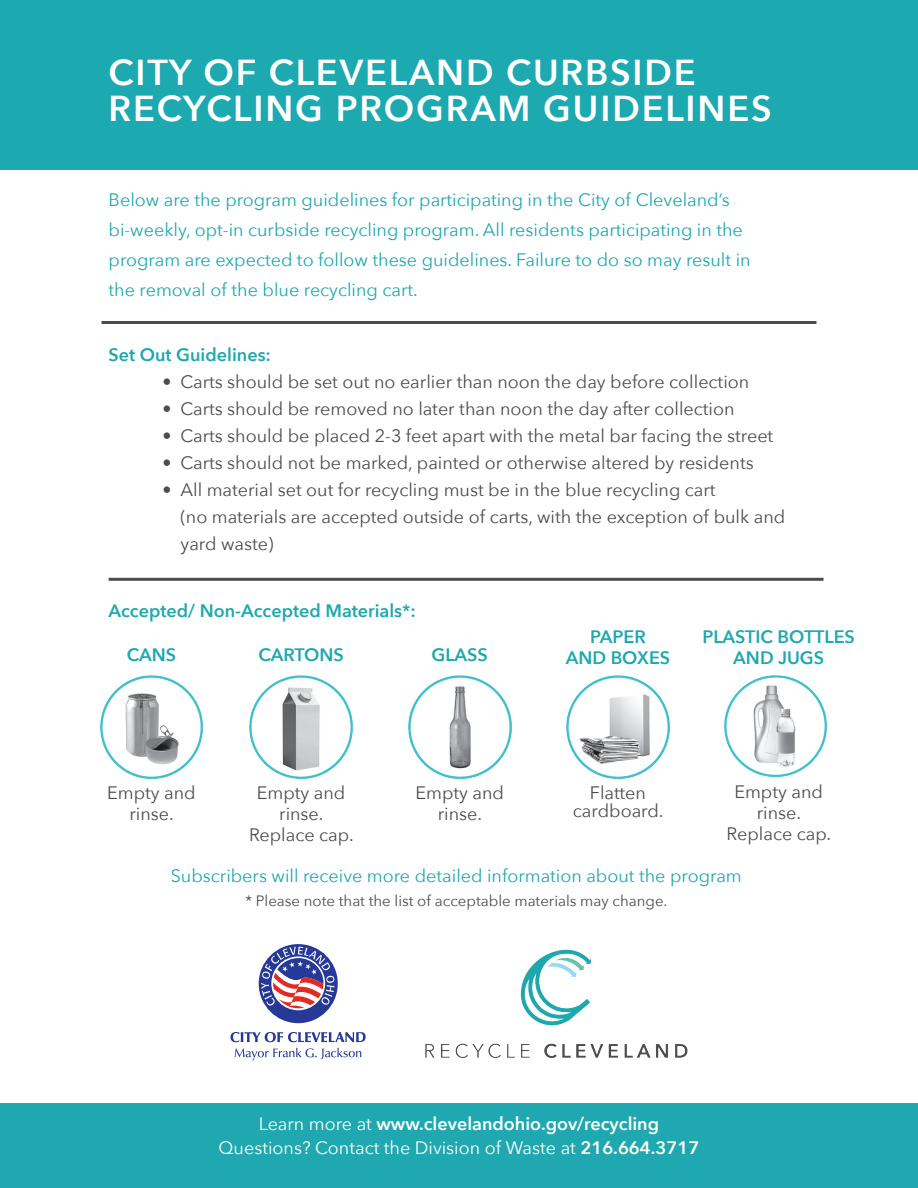
<style>
.page{position:relative;width:918px;height:1188px;background:#fff}
.page>*{position:absolute;margin:0;border:0;box-sizing:border-box;transform-origin:0 0}
.t1{font:600 36px/36px "Avenir Next";letter-spacing:.05em;color:#fff}
.t2{font:18px/21px "Avenir Next";color:#4c4c4c;text-align:center}
.t3{font:18px/30px "Avenir Next";color:#1fa8af}
.t4{font:600 18px/21px "Avenir Next";color:#1fa8af;text-align:center}
.t5{font:18px/24px "Avenir Next";color:#fff;text-align:center}
.t6{font:15px "Avenir Next";color:#4c4c4c}
.s1{font-weight:600}
</style>
<div class="page">
<div style="left:0;top:1103px;width:918px;height:85px;background:#1fa8af"></div>
<div style="left:0;top:0;width:918px;height:169px;background:#1ca9af"></div>
<hr style="left:102px;top:321px;width:714px;height:3px;background:#4c4c4c">
<hr style="left:109px;top:578px;width:715px;height:3px;background:#4c4c4c">
<img style="left:100px;top:675px;width:103px;height:104px">
<img style="left:249px;top:675px;width:104px;height:104px">
<img style="left:408px;top:675px;width:104px;height:104px">
<img style="left:566px;top:675px;width:104px;height:104px">
<img style="left:724px;top:675px;width:103px;height:103px">
<div style="left:259px;top:944px;width:79px;height:79px;background:#263996;border-radius:50%"></div>
<svg style="left:230px;top:1032px;width:136px;height:10px"></svg>
<svg style="left:235px;top:1048px;width:126px;height:13px"></svg>
<svg style="left:261px;top:947px;width:74px;height:61px"></svg>
<img style="left:425px;top:949px;width:263px;height:108px">
<h1 class="t1" style="left:109px;top:53px;width:665px">CITY OF CLEVELAND CURBSIDE<br>RECYCLING PROGRAM GUIDELINES</h1>
<p class="t3" style="left:109px;top:184px;width:644px">Below are the program guidelines for participating in the City of Cleveland’s bi-weekly, opt-in curbside recycling program. All residents participating in the program are expected to follow these guidelines. Failure to do so may result in the removal of the blue recycling cart.</p>
<p class="t4" style="left:109px;top:344px;width:164px">Set Out Guidelines:</p>
<p class="t2" style="left:163px;top:370px;width:588px">• Carts should be set out no earlier than noon the day before collection</p>
<p class="t2" style="left:163px;top:397px;width:573px">• Carts should be removed no later than noon the day after collection</p>
<p class="t2" style="left:163px;top:424px;width:612px">• Carts should be placed 2-3 feet apart with the metal bar facing the street</p>
<p class="t2" style="left:163px;top:451px;width:593px">• Carts should not be marked, painted or otherwise altered by residents</p>
<p class="t2" style="left:181px;top:475px;width:606px;line-height:27px;text-align:left;text-indent:-18px">• All material set out for recycling must be in the blue recycling cart<br>(no materials are accepted outside of carts, with the exception of bulk and yard waste)</p>
<p class="t4" style="left:108px;top:600px;width:309px">Accepted/ Non-Accepted Materials*:</p>
<p class="t4" style="left:127px;top:644px;width:51px">CANS</p>
<p class="t4" style="left:258px;top:644px;width:87px">CARTONS</p>
<p class="t4" style="left:431px;top:644px;width:58px">GLASS</p>
<p class="t4" style="left:566px;top:625px;width:106px">PAPER<br>AND BOXES</p>
<p class="t4" style="left:702px;top:625px;width:154px">PLASTIC BOTTLES<br>AND JUGS</p>
<p class="t2" style="left:107px;top:781px;width:90px">Empty and rinse.</p>
<p class="t2" style="left:249px;top:781px;width:106px">Empty and rinse.<br>Replace cap.</p>
<p class="t2" style="left:415px;top:781px;width:90px">Empty and rinse.</p>
<p class="t2" style="left:573px;top:783px;width:92px;line-height:18px">Flatten cardboard.</p>
<p class="t2" style="left:727px;top:781px;width:106px">Empty and rinse.<br>Replace cap.</p>
<p class="t3" style="left:171px;top:860px;width:573px">Subscribers will receive more detailed information about the program</p>
<p class="t6" style="left:246px;top:888px;width:424px">* Please note that the list of acceptable materials may change.</p>
<p class="t5" style="left:218px;top:1111px;width:483px">Learn more at <span class="s1">www.clevelandohio.gov/recycling<br></span>Questions? Contact the Division of Waste at <span class="s1">216.664.3717</span></p>
</div>
